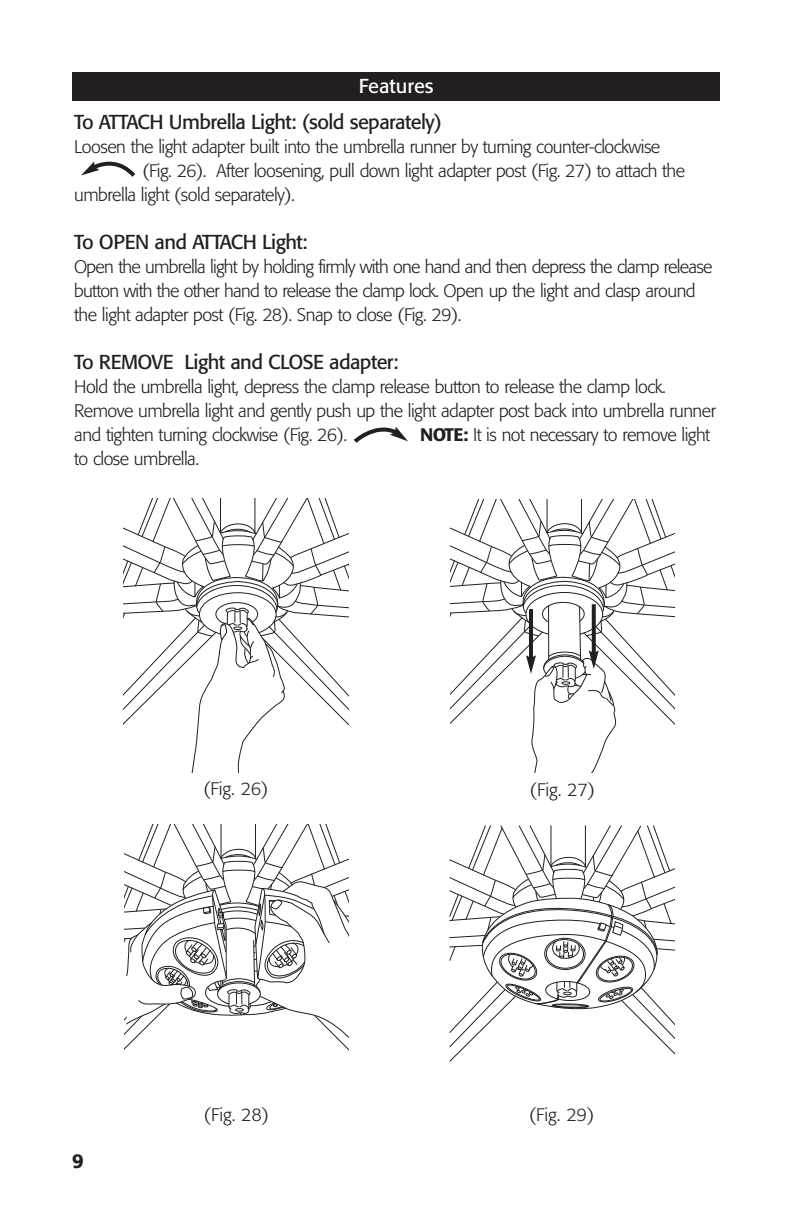
<style>
.page{position:relative;width:792px;height:1224px;background:#fff}
.page>*{position:absolute;margin:0;border:0;box-sizing:border-box;transform-origin:0 0}
.t1{font:20px "Formata";letter-spacing:-.03em;color:#231f20}
.t2{font:20px "Formata";color:#fff}
.t3{font:500 20px "Formata";color:#231f20}
.t4{font:300 18px/24px "Formata";letter-spacing:-.03em;color:#231f20}
.s1{font-weight:500}
</style>
<div class="page">
<svg style="left:123px;top:499px;width:225px;height:273px"></svg>
<svg style="left:124px;top:825px;width:225px;height:226px"></svg>
<svg style="left:449px;top:825px;width:226px;height:237px"></svg>
<svg style="left:450px;top:499px;width:225px;height:274px"></svg>
<svg style="left:81px;top:161px;width:55px;height:16px"></svg>
<svg style="left:354px;top:426px;width:54px;height:17px"></svg>
<div style="left:73px;top:72px;width:647px;height:28px;background:#231f20"></div>
<p class="t2" style="left:359px;top:77px;width:76px">Features</p>
<p class="t1" style="left:74px;top:113px;width:369px">To ATTACH Umbrella Light: (sold separately)</p>
<p class="t4" style="left:74px;top:136px;width:588px">Loosen the light adapter built into the umbrella runner by turning counter-clockwise</p>
<p class="t4" style="left:143px;top:160px;width:544px">(Fig. 26). After loosening, pull down light adapter post (Fig. 27) to attach the</p>
<p class="t4" style="left:74px;top:184px;width:222px">umbrella light (sold separately).</p>
<p class="t1" style="left:74px;top:233px;width:235px">To OPEN and ATTACH Light:</p>
<p class="t4" style="left:74px;top:256px;width:640px">Open the umbrella light by holding firmly with one hand and then depress the clamp release button with the other hand to release the clamp lock. Open up the light and clasp around the light adapter post (Fig. 28). Snap to close (Fig. 29).</p>
<p class="t1" style="left:74px;top:353px;width:326px">To REMOVE Light and CLOSE adapter:</p>
<p class="t4" style="left:74px;top:376px;width:643px">Hold the umbrella light, depress the clamp release button to release the clamp lock.<br>Remove umbrella light and gently push up the light adapter post back into umbrella runner and tighten turning clockwise (Fig. 26).</p>
<p class="t4" style="left:420px;top:424px;width:291px"><span class="s1">NOTE:</span> It is not necessary to remove light</p>
<p class="t4" style="left:74px;top:448px;width:126px">to close umbrella.</p>
<p class="t4" style="left:203px;top:779px;width:67px">(Fig. 26)</p>
<p class="t4" style="left:530px;top:779px;width:67px">(Fig. 27)</p>
<p class="t3" style="left:72px;top:1152px;width:13px">9</p>
<p class="t4" style="left:204px;top:1104px;width:67px">(Fig. 28)</p>
<p class="t4" style="left:529px;top:1104px;width:67px">(Fig. 29)</p>
</div>
